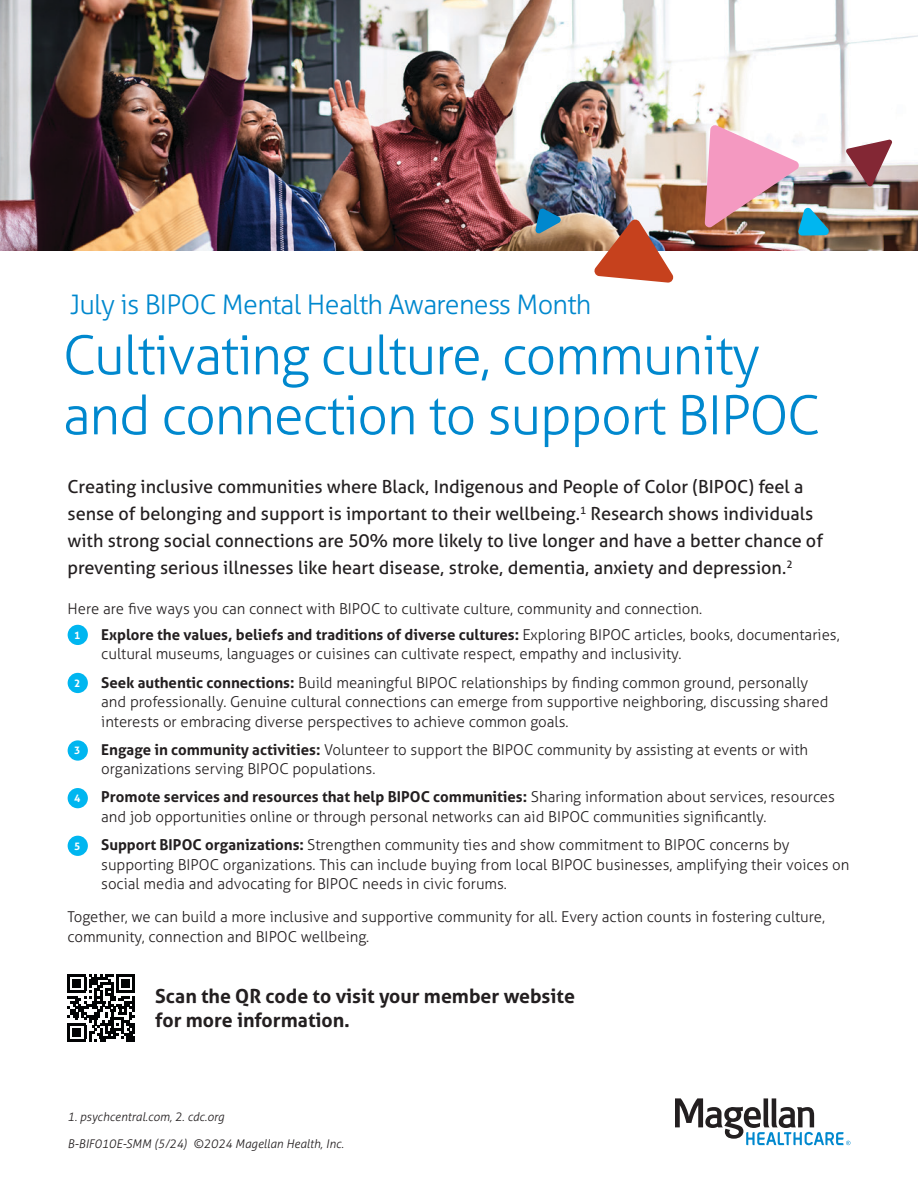
<style>
.page{position:relative;width:918px;height:1188px;background:#fff}
.page>*{position:absolute;margin:0;border:0;box-sizing:border-box;transform-origin:0 0}
.Headline_small{font:300 54px/60px "Aller";letter-spacing:-.025em;color:#0088ce}
.Secondary_headline{font:300 27px "Aller";letter-spacing:-.025em;color:#0088ce}
.Closing{font:700 19.5px/24px "Aller";color:#231f20}
.Intro_text{font:18px/27px "Aller";color:#231f20}
.Numbered_list{font:300 15px/19.5px "Aller";color:#231f20}
.Body_copy{font:300 15px/19.5px "Aller";color:#231f20}
.Body_copy_before_bullets{font:300 15px "Aller";color:#231f20}
.Footnote{font:italic 300 12px "Aller";color:#231f20}
.Subhead{font:700 10.5px "Aller";color:#fff}
.s1{font-weight:700}
</style>
<div class="page">
<svg style="left:68px;top:974px;width:67px;height:68px"></svg>
<hr style="left:68px;top:1039px;width:18px;height:3px;background:#020304">
<div style="left:73px;top:1028px;width:8px;height:8px;background:#020304"></div>
<svg style="left:675px;top:1098px;width:175px;height:47px"></svg>
<img style="left:0;top:0;width:918px;height:251px">
<img style="left:593px;top:219px;width:82px;height:64px">
<svg style="left:535px;top:208px;width:26px;height:26px"></svg>
<svg style="left:846px;top:139px;width:47px;height:48px"></svg>
<img style="left:705px;top:124px;width:125px;height:112px">
<div style="left:68px;top:625px;width:20px;height:20px;background:#00b6f0;border-radius:50%"></div>
<div style="left:68px;top:673px;width:20px;height:20px;background:#00b6f0;border-radius:50%"></div>
<div style="left:68px;top:740px;width:20px;height:21px;background:#00b6f0;border-radius:50%"></div>
<div style="left:68px;top:788px;width:20px;height:20px;background:#00b6f0;border-radius:50%"></div>
<div style="left:68px;top:836px;width:20px;height:20px;background:#00b6f0;border-radius:50%"></div>
<p class="Secondary_headline" style="left:70px;top:288px;width:523px">July is BIPOC Mental Health Awareness Month</p>
<p class="Headline_small" style="left:63px;top:325px;width:759px">Cultivating culture, community and connection to support BIPOC</p>
<p class="Intro_text" style="left:68px;top:473px;width:757px">Creating inclusive communities where Black, Indigenous and People of Color (BIPOC) feel a sense of belonging and support is important to their wellbeing.<sup>1</sup> Research shows individuals with strong social connections are 50% more likely to live longer and have a better chance of preventing serious illnesses like heart disease, stroke, dementia, anxiety and depression.<sup>2</sup></p>
<p class="Body_copy_before_bullets" style="left:68px;top:599px;width:636px">Here are five ways you can connect with BIPOC to cultivate culture, community and connection.</p>
<p class="Numbered_list" style="left:101px;top:625px;width:740px"><span class="s1">Explore the values, beliefs and traditions of diverse cultures:</span> Exploring BIPOC articles, books, documentaries, cultural museums, languages or cuisines can cultivate respect, empathy and inclusivity.</p>
<p class="Numbered_list" style="left:101px;top:672px;width:729px"><span class="s1">Seek authentic connections:</span> Build meaningful BIPOC relationships by finding common ground, personally and professionally. Genuine cultural connections can emerge from supportive neighboring, discussing shared interests or embracing diverse perspectives to achieve common goals.</p>
<p class="Numbered_list" style="left:101px;top:740px;width:708px"><span class="s1">Engage in community activities:</span> Volunteer to support the BIPOC community by assisting at events or with organizations serving BIPOC populations.</p>
<p class="Numbered_list" style="left:101px;top:787px;width:735px"><span class="s1">Promote services and resources that help BIPOC communities:</span> Sharing information about services, resources and job opportunities online or through personal networks can aid BIPOC communities significantly.</p>
<p class="Numbered_list" style="left:101px;top:835px;width:750px"><span class="s1">Support BIPOC organizations:</span> Strengthen community ties and show commitment to BIPOC concerns by supporting BIPOC organizations. This can include buying from local BIPOC businesses, amplifying their voices on social media and advocating for BIPOC needs in civic forums.</p>
<p class="Body_copy" style="left:68px;top:907px;width:759px">Together, we can build a more inclusive and supportive community for all. Every action counts in fostering culture, community, connection and BIPOC wellbeing.</p>
<p class="Subhead" style="left:74px;top:628px;width:8px">1</p>
<p class="Subhead" style="left:74px;top:676px;width:8px">2</p>
<p class="Subhead" style="left:74px;top:744px;width:8px">3</p>
<p class="Subhead" style="left:74px;top:792px;width:8px">4</p>
<p class="Subhead" style="left:74px;top:839px;width:8px">5</p>
<p class="Closing" style="left:155px;top:984px;width:421px">Scan the QR code to visit your member website for more information.</p>
<p class="Footnote" style="left:68px;top:1109px;width:158px">1. psychcentral.com, 2. cdc.org</p>
<p class="Footnote" style="left:68px;top:1136px;width:278px">B-BIF010E-SMM (5/24) ©2024 Magellan Health, Inc.</p>
</div>
